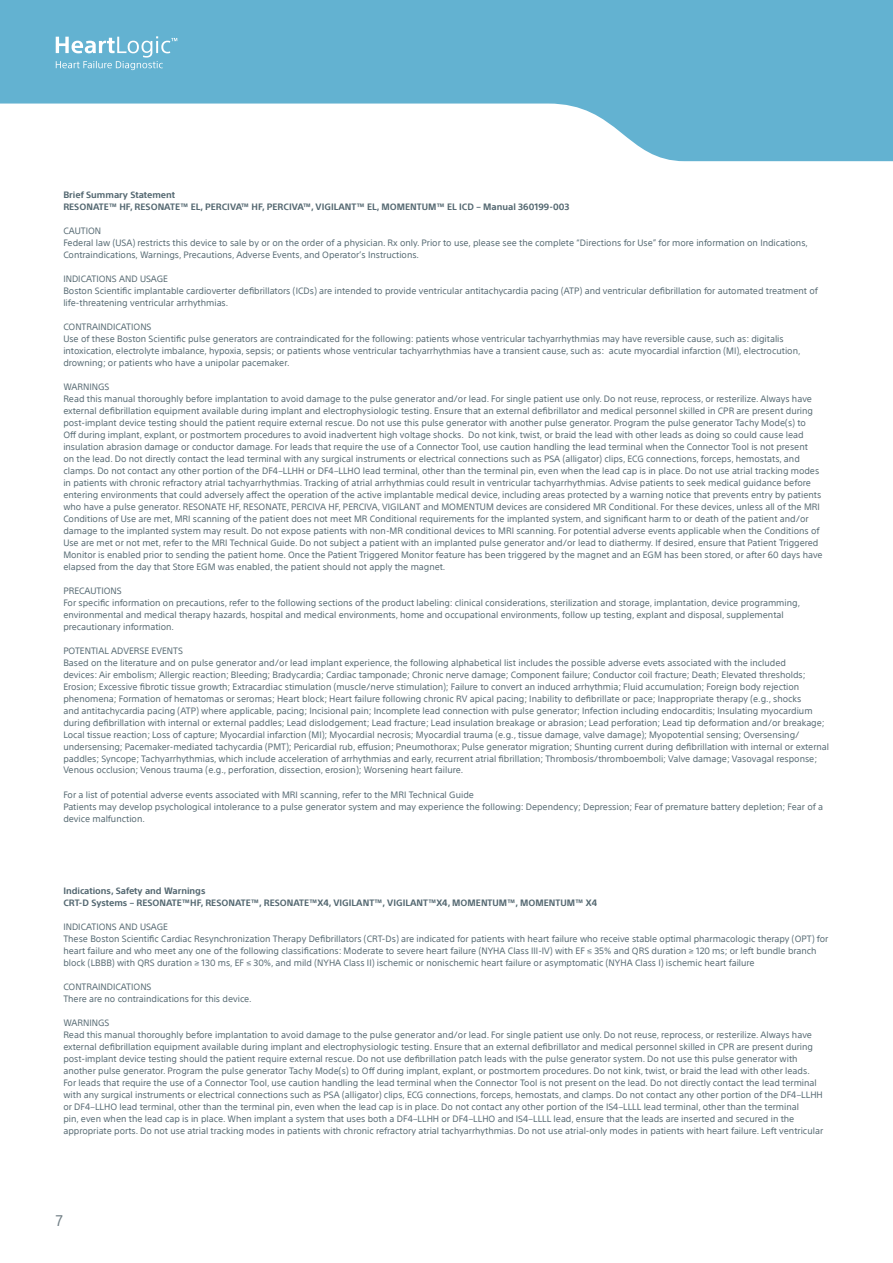
<style>
.page{position:relative;width:893px;height:1263px;background:#fff}
.page>*{position:absolute;margin:0;border:0;box-sizing:border-box;transform-origin:0 0}
.t1{font:15px "SST";color:#728087}
.t2{font:9px/12px "SST";color:#546871}
.t3{font:700 9px/12px "SST";color:#546871}
</style>
<div class="page">
<svg style="left:0;top:0;width:893px;height:161px;fill:#63b2d1"></svg>
<svg style="left:56px;top:36px;width:121px;height:32px;background:#85c3db"></svg>
<p class="t3" style="left:63px;top:188px;width:508px">Brief Summary Statement<br>RESONATE™ HF, RESONATE™ EL, PERCIVA™ HF, PERCIVA™, VIGILANT™ EL, MOMENTUM™ EL ICD – Manual 360199-003</p>
<p class="t2" style="left:63px;top:224px;width:746px">CAUTION<br>Federal law (USA) restricts this device to sale by or on the order of a physician. Rx only. Prior to use, please see the complete “Directions for Use” for more information on Indications,<br>Contraindications, Warnings, Precautions, Adverse Events, and Operator’s Instructions.</p>
<p class="t2" style="left:63px;top:272px;width:756px">INDICATIONS AND USAGE<br>Boston Scientific implantable cardioverter defibrillators (ICDs) are intended to provide ventricular antitachycardia pacing (ATP) and ventricular defibrillation for automated treatment of life-threatening ventricular arrhythmias.</p>
<p class="t2" style="left:63px;top:320px;width:739px">CONTRAINDICATIONS<br>Use of these Boston Scientific pulse generators are contraindicated for the following: patients whose ventricular tachyarrhythmias may have reversible cause, such as: digitalis intoxication, electrolyte imbalance, hypoxia, sepsis; or patients whose ventricular tachyarrhythmias have a transient cause, such as: acute myocardial infarction (MI), electrocution, drowning; or patients who have a unipolar pacemaker.</p>
<p class="t2" style="left:63px;top:380px;width:761px">WARNINGS<br>Read this manual thoroughly before implantation to avoid damage to the pulse generator and/or lead. For single patient use only. Do not reuse, reprocess, or resterilize. Always have external defibrillation equipment available during implant and electrophysiologic testing. Ensure that an external defibrillator and medical personnel skilled in CPR are present during post-implant device testing should the patient require external rescue. Do not use this pulse generator with another pulse generator. Program the pulse generator Tachy Mode(s) to<br>Off during implant, explant, or postmortem procedures to avoid inadvertent high voltage shocks. Do not kink, twist, or braid the lead with other leads as doing so could cause lead insulation abrasion damage or conductor damage. For leads that require the use of a Connector Tool, use caution handling the lead terminal when the Connector Tool is not present<br>on the lead. Do not directly contact the lead terminal with any surgical instruments or electrical connections such as PSA (alligator) clips, ECG connections, forceps, hemostats, and clamps. Do not contact any other portion of the DF4–LLHH or DF4–LLHO lead terminal, other than the terminal pin, even when the lead cap is in place. Do not use atrial tracking modes in patients with chronic refractory atrial tachyarrhythmias. Tracking of atrial arrhythmias could result in ventricular tachyarrhythmias. Advise patients to seek medical guidance before entering environments that could adversely affect the operation of the active implantable medical device, including areas protected by a warning notice that prevents entry by patients who have a pulse generator. RESONATE HF, RESONATE, PERCIVA HF, PERCIVA, VIGILANT and MOMENTUM devices are considered MR Conditional. For these devices, unless all of the MRI Conditions of Use are met, MRI scanning of the patient does not meet MR Conditional requirements for the implanted system, and significant harm to or death of the patient and/or damage to the implanted system may result. Do not expose patients with non-MR conditional devices to MRI scanning. For potential adverse events applicable when the Conditions of Use are met or not met, refer to the MRI Technical Guide. Do not subject a patient with an implanted pulse generator and/or lead to diathermy. If desired, ensure that Patient Triggered Monitor is enabled prior to sending the patient home. Once the Patient Triggered Monitor feature has been triggered by the magnet and an EGM has been stored, or after 60 days have elapsed from the day that Store EGM was enabled, the patient should not apply the magnet.</p>
<p class="t2" style="left:63px;top:584px;width:738px">PRECAUTIONS<br>For specific information on precautions, refer to the following sections of the product labeling: clinical considerations, sterilization and storage, implantation, device programming, environmental and medical therapy hazards, hospital and medical environments, home and occupational environments, follow up testing, explant and disposal, supplemental precautionary information.</p>
<p class="t2" style="left:63px;top:644px;width:767px">POTENTIAL ADVERSE EVENTS<br>Based on the literature and on pulse generator and/or lead implant experience, the following alphabetical list includes the possible adverse evets associated with the included<br>devices: Air embolism; Allergic reaction; Bleeding; Bradycardia; Cardiac tamponade; Chronic nerve damage; Component failure; Conductor coil fracture; Death; Elevated thresholds; Erosion; Excessive fibrotic tissue growth; Extracardiac stimulation (muscle/nerve stimulation); Failure to convert an induced arrhythmia; Fluid accumulation; Foreign body rejection phenomena; Formation of hematomas or seromas; Heart block; Heart failure following chronic RV apical pacing; Inability to defibrillate or pace; Inappropriate therapy (e.g., shocks<br>and antitachycardia pacing (ATP) where applicable, pacing; Incisional pain; Incomplete lead connection with pulse generator; Infection including endocarditis; Insulating myocardium during defibrillation with internal or external paddles; Lead dislodgement; Lead fracture; Lead insulation breakage or abrasion; Lead perforation; Lead tip deformation and/or breakage; Local tissue reaction; Loss of capture; Myocardial infarction (MI); Myocardial necrosis; Myocardial trauma (e.g., tissue damage, valve damage); Myopotential sensing; Oversensing/ undersensing; Pacemaker-mediated tachycardia (PMT); Pericardial rub, effusion; Pneumothorax; Pulse generator migration; Shunting current during defibrillation with internal or external paddles; Syncope; Tachyarrhythmias, which include acceleration of arrhythmias and early, recurrent atrial fibrillation; Thrombosis/thromboemboli; Valve damage; Vasovagal response; Venous occlusion; Venous trauma (e.g., perforation, dissection, erosion); Worsening heart failure.</p>
<p class="t2" style="left:63px;top:788px;width:761px">For a list of potential adverse events associated with MRI scanning, refer to the MRI Technical Guide<br>Patients may develop psychological intolerance to a pulse generator system and may experience the following: Dependency; Depression; Fear of premature battery depletion; Fear of a device malfunction.</p>
<p class="t3" style="left:63px;top:884px;width:535px">Indications, Safety and Warnings<br>CRT-D Systems – RESONATE™HF, RESONATE™, RESONATE™X4, VIGILANT™, VIGILANT™X4, MOMENTUM™, MOMENTUM™ X4</p>
<p class="t2" style="left:63px;top:920px;width:766px">INDICATIONS AND USAGE<br>These Boston Scientific Cardiac Resynchronization Therapy Defibrillators (CRT-Ds) are indicated for patients with heart failure who receive stable optimal pharmacologic therapy (OPT) for heart failure and who meet any one of the following classifications: Moderate to severe heart failure (NYHA Class III-IV) with EF ≤ 35% and QRS duration ≥ 120 ms; or left bundle branch block (LBBB) with QRS duration ≥ 130 ms, EF ≤ 30%, and mild (NYHA Class II) ischemic or nonischemic heart failure or asymptomatic (NYHA Class I) ischemic heart failure</p>
<p class="t2" style="left:63px;top:980px;width:190px">CONTRAINDICATIONS<br>There are no contraindications for this device.</p>
<p class="t2" style="left:63px;top:1016px;width:761px">WARNINGS<br>Read this manual thoroughly before implantation to avoid damage to the pulse generator and/or lead. For single patient use only. Do not reuse, reprocess, or resterilize. Always have external defibrillation equipment available during implant and electrophysiologic testing. Ensure that an external defibrillator and medical personnel skilled in CPR are present during post-implant device testing should the patient require external rescue. Do not use defibrillation patch leads with the pulse generator system. Do not use this pulse generator with another pulse generator. Program the pulse generator Tachy Mode(s) to Off during implant, explant, or postmortem procedures. Do not kink, twist, or braid the lead with other leads.<br>For leads that require the use of a Connector Tool, use caution handling the lead terminal when the Connector Tool is not present on the lead. Do not directly contact the lead terminal with any surgical instruments or electrical connections such as PSA (alligator) clips, ECG connections, forceps, hemostats, and clamps. Do not contact any other portion of the DF4–LLHH or DF4–LLHO lead terminal, other than the terminal pin, even when the lead cap is in place. Do not contact any other portion of the IS4–LLLL lead terminal, other than the terminal<br>pin, even when the lead cap is in place. When implant a system that uses both a DF4–LLHH or DF4–LLHO and IS4–LLLL lead, ensure that the leads are inserted and secured in the appropriate ports. Do not use atrial tracking modes in patients with chronic refractory atrial tachyarrhythmias. Do not use atrial-only modes in patients with heart failure. Left ventricular</p>
<h1 class="t1" style="left:56px;top:1212px;width:9px">7</h1>
</div>
